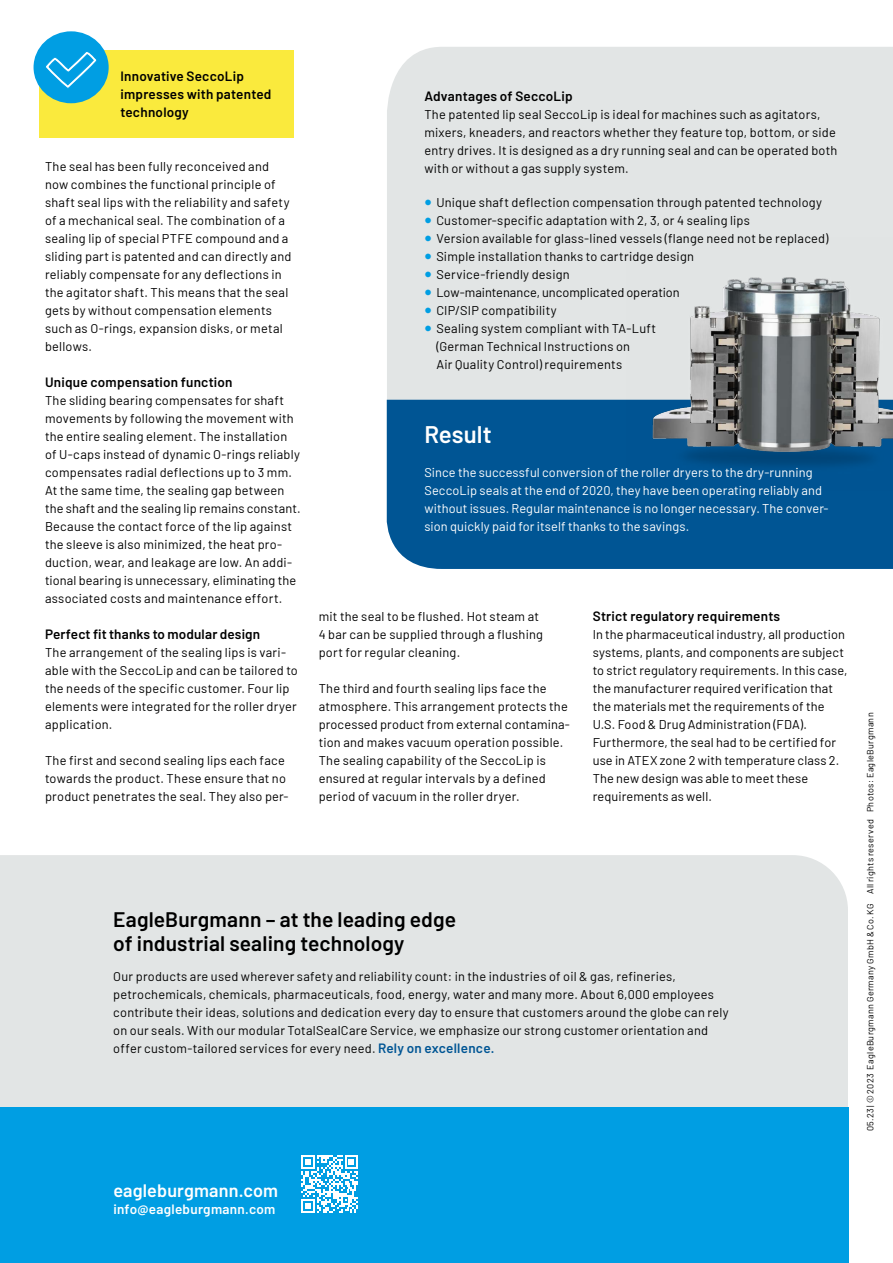
<style>
.page{position:relative;width:893px;height:1263px;background:#fff}
.page>*{position:absolute;margin:0;border:0;box-sizing:border-box;transform-origin:0 0}
.t1{font:600 24px "Barlow";color:#fff}
.t2{font:600 21px/24px "Barlow";letter-spacing:.005em;color:#000}
.t3{font:600 18px "Barlow";letter-spacing:.01em;color:#fff}
.t4{font:600 13.5px/18px "Barlow";letter-spacing:.015em;color:#000}
.t5{font:600 13.5px "Barlow";letter-spacing:.02em;color:#fff}
.t6{font:12.75px/18px "Barlow";letter-spacing:.02em;color:#000}
.t7{font:12.75px/18px "Barlow";letter-spacing:.01em;color:#fff}
.t8{font:12.75px "Barlow";color:#000}
.t9{font:9px "Barlow";letter-spacing:.035em;color:#000}
.s1{font-size:24px;color:#009ee3}
.s2{font-weight:600;font-size:13.5px;color:#005594}
</style>
<div class="page">
<div style="left:387px;top:47px;width:506px;height:353px;background:#e2e5e5"></div>
<div style="left:702px;top:72px;width:191px;height:388px;background:#e2e5e5"></div>
<div style="left:0;top:855px;width:848px;height:252px;background:#e2e5e5"></div>
<div style="left:0;top:1107px;width:848px;height:156px;background:#009ee3"></div>
<div style="left:387px;top:400px;width:506px;height:169px;background:#005594"></div>
<img style="left:627px;top:237px;width:266px;height:253px">
<svg style="left:301px;top:1155px;width:57px;height:58px"></svg>
<div style="left:39px;top:50px;width:255px;height:87px;background:#faea3d"></div>
<div style="left:34px;top:31px;width:75px;height:72px;background:#009ee3;border-radius:50%"></div>
<svg style="left:46px;top:52px;width:51px;height:37px"></svg>
<p class="t4" style="left:120px;top:66px;width:153px">Innovative SeccoLip impresses with patented technology</p>
<p class="t6" style="left:45px;top:156px;width:248px">The seal has been fully reconceived and now combines the functional principle of shaft seal lips with the reliability and safety of a mechanical seal. The combination of a sealing lip of special PTFE compound and a sliding part is patented and can directly and reliably compensate for any deflections in the agitator shaft. This means that the seal gets by without compensation elements such as O-rings, expansion disks, or metal bellows.</p>
<p class="t4" style="left:45px;top:372px;width:189px">Unique compensation function</p>
<p class="t6" style="left:45px;top:390px;width:257px">The sliding bearing compensates for shaft movements by following the movement with the entire sealing element. The installation of U-caps instead of dynamic O-rings reliably compensates radial deflections up to 3 mm.<br>At the same time, the sealing gap between the shaft and the sealing lip remains constant.<br>Because the contact force of the lip against the sleeve is also minimized, the heat pro&shy;duction, wear, and leakage are low. An addi&shy;tional bearing is unnecessary, eliminating the associated costs and maintenance effort.</p>
<p class="t4" style="left:45px;top:624px;width:217px">Perfect fit thanks to modular design</p>
<p class="t6" style="left:45px;top:642px;width:254px">The arrangement of the sealing lips is vari&shy;able with the SeccoLip and can be tailored to the needs of the specific customer. Four lip elements were integrated for the roller dryer application.</p>
<p class="t6" style="left:45px;top:750px;width:245px">The first and second sealing lips each face towards the product. These ensure that no product penetrates the seal. They also per-</p>
<p class="t4" style="left:424px;top:86px;width:150px">Advantages of SeccoLip</p>
<p class="t6" style="left:424px;top:104px;width:414px">The patented lip seal SeccoLip is ideal for machines such as agitators, mixers, kneaders, and reactors whether they feature top, bottom, or side entry drives. It is designed as a dry running seal and can be operated both with or without a gas supply system.</p>
<p class="t6" style="left:424px;top:192px;width:399px"><span class="s1">•</span> Unique shaft deflection compensation through patented technology</p>
<p class="t6" style="left:424px;top:210px;width:327px"><span class="s1">•</span> Customer-specific adaptation with 2, 3, or 4 sealing lips</p>
<p class="t6" style="left:424px;top:228px;width:406px"><span class="s1">•</span> Version available for glass-lined vessels (flange need not be replaced)</p>
<p class="t6" style="left:424px;top:246px;width:271px"><span class="s1">•</span> Simple installation thanks to cartridge design</p>
<p class="t6" style="left:424px;top:264px;width:147px"><span class="s1">•</span> Service-friendly design</p>
<p class="t8" style="left:424px;top:283px;width:257px"><span class="s1">•</span> Low-maintenance, uncomplicated operation</p>
<p class="t6" style="left:424px;top:300px;width:134px"><span class="s1">•</span> CIP/SIP compatibility</p>
<p class="t6" style="left:436px;top:318px;width:221px;text-indent:-12px"><span class="s1">•</span> Sealing system compliant with TA-Luft (German Technical Instructions on<br>Air Quality Control) requirements</p>
<h1 class="t1" style="left:424px;top:416px;width:69px">Result</h1>
<p class="t7" style="left:424px;top:462px;width:406px">Since the successful conversion of the roller dryers to the dry-running SeccoLip seals at the end of 2020, they have been operating reliably and without issues. Regular maintenance is no longer necessary. The conver&shy;sion quickly paid for itself thanks to the savings.</p>
<p class="t6" style="left:319px;top:606px;width:226px">mit the seal to be flushed. Hot steam at<br>4 bar can be supplied through a flushing port for regular cleaning.</p>
<p class="t6" style="left:319px;top:678px;width:253px">The third and fourth sealing lips face the atmosphere. This arrangement protects the processed product from external contamina&shy;tion and makes vacuum operation possible.<br>The sealing capability of the SeccoLip is ensured at regular intervals by a defined period of vacuum in the roller dryer.</p>
<p class="t4" style="left:593px;top:606px;width:189px">Strict regulatory requirements</p>
<p class="t6" style="left:593px;top:624px;width:256px">In the pharmaceutical industry, all production systems, plants, and components are subject to strict regulatory requirements. In this case, the manufacturer required verification that the materials met the requirements of the U.S. Food &amp; Drug Administration (FDA).<br>Furthermore, the seal had to be certified for use in ATEX zone 2 with temperature class 2.<br>The new design was able to meet these requirements as well.</p>
<h2 class="t2" style="left:113px;top:906px;width:344px">EagleBurgmann – at the leading edge of industrial sealing technology</h2>
<p class="t6" style="left:113px;top:966px;width:617px">Our products are used wherever safety and reliability count: in the industries of oil &amp; gas, refineries, petrochemicals, chemicals, pharmaceuticals, food, energy, water and many more. About 6,000 employees contribute their ideas, solutions and dedication every day to ensure that customers around the globe can rely on our seals. With our modular TotalSealCare Service, we emphasize our strong customer orientation and offer custom-tailored services for every need. <span class="s2">Rely on excellence.</span></p>
<p class="t9" style="left:864px;top:1131px;width:420px;rotate:-90deg">05.23 | © 2023 EagleBurgmann Germany GmbH &amp; Co. KG All rights reserved Photos: EagleBurgmann</p>
<h3 class="t3" style="left:113px;top:1177px;width:166px">eagleburgmann.com</h3>
<p class="t5" style="left:113px;top:1199px;width:163px">info@eagleburgmann.com</p>
</div>
